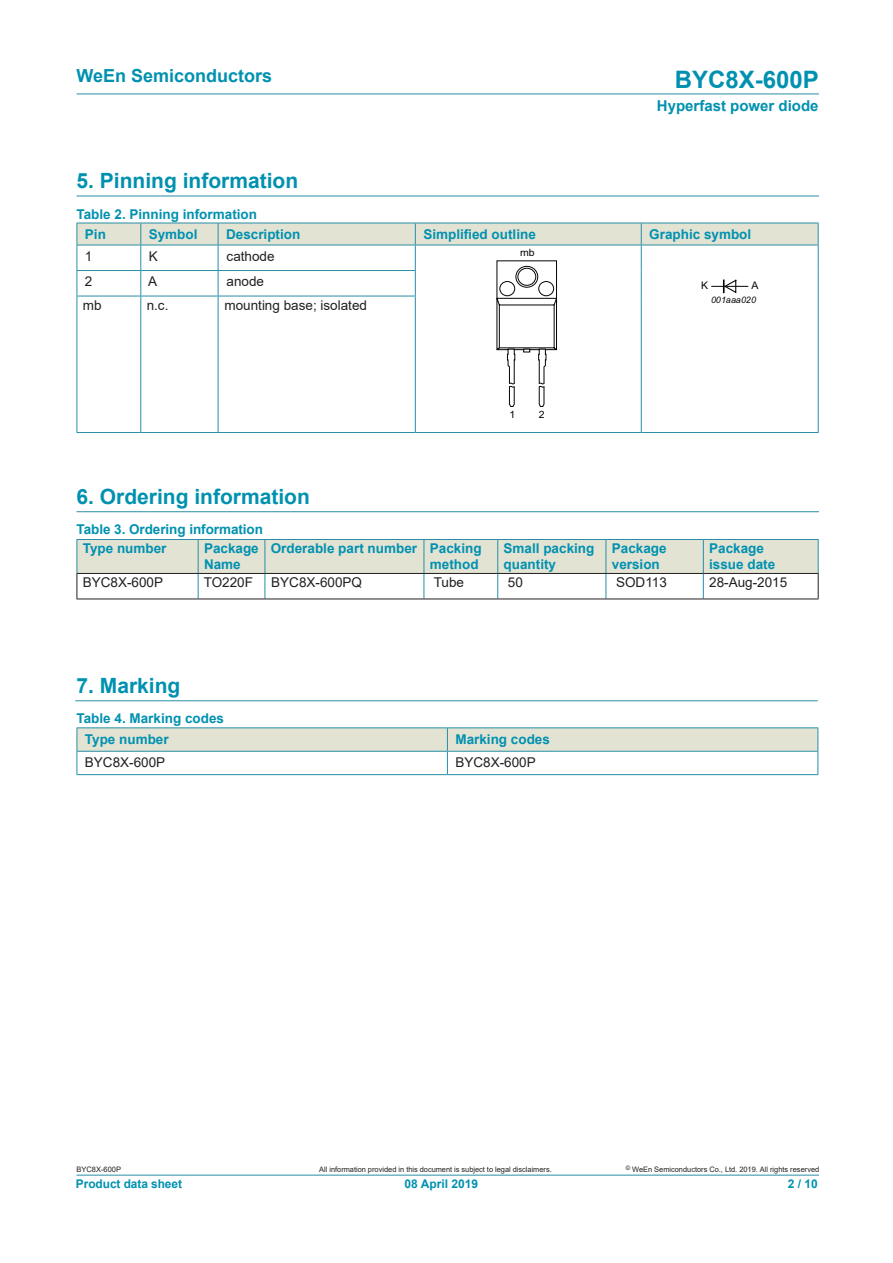
<style>
.page{position:relative;width:893px;height:1263px;background:#fff}
.page>*{position:absolute;margin:0;border:0;box-sizing:border-box;transform-origin:0 0}
.t1{font:700 24px "Arial";color:#0091b0}
.DS1{font:700 21px "Arial";color:#0091b0}
.t2{font:700 18px "Arial";color:#0091b0}
.t3{font:700 15px "Arial";color:#0091b0}
.t4{font:700 13.5px "Arial";color:#0091b0}
.t5{font:13.5px "Arial";color:#231f20}
.t6{font:700 12px "Arial";letter-spacing:-.005em;color:#0091b0}
.t7{font:10.5px "Arial";color:#040503}
.t8{font:10.05px "Arial";color:#040503;scale:1.05 1}
.t9{font:italic 9px "Arial";color:#040503}
.t10{font:7.5px "Arial";letter-spacing:-.005em;color:#231f20}
</style>
<div class="page">
<hr style="left:77px;top:94px;width:742px;height:1px;background:#288ea6">
<hr style="left:77px;top:1175px;width:742px;height:1px;background:#288ea6">
<hr style="left:77px;top:196px;width:742px;height:1px;background:#288ea6">
<hr style="left:77px;top:511px;width:742px;height:1px;background:#288ea6">
<hr style="left:641px;top:296px;width:1px;height:136px;background:#288ea6">
<hr style="left:818px;top:296px;width:1px;height:136px;background:#288ea6">
<hr style="left:77px;top:296px;width:1px;height:136px;background:#288ea6">
<hr style="left:140px;top:296px;width:1px;height:136px;background:#288ea6">
<hr style="left:218px;top:296px;width:1px;height:136px;background:#288ea6">
<hr style="left:415px;top:296px;width:1px;height:136px;background:#288ea6">
<hr style="left:77px;top:432px;width:64px;height:1px;background:#288ea6">
<hr style="left:141px;top:432px;width:77px;height:1px;background:#288ea6">
<hr style="left:218px;top:432px;width:197px;height:1px;background:#288ea6">
<hr style="left:415px;top:432px;width:226px;height:1px;background:#288ea6">
<hr style="left:641px;top:432px;width:178px;height:1px;background:#288ea6">
<svg style="left:77px;top:223px;width:742px;height:184px"></svg>
<hr style="left:75px;top:700px;width:743px;height:1px;background:#288ea6">
<hr style="left:77px;top:727px;width:370px;height:1px;background:#288ea6">
<hr style="left:447px;top:727px;width:371px;height:1px;background:#288ea6">
<svg style="left:77px;top:728px;width:741px;height:46px"></svg>
<hr style="left:77px;top:751px;width:370px;height:1px;background:#288ea6">
<hr style="left:447px;top:751px;width:371px;height:1px;background:#288ea6">
<hr style="left:77px;top:774px;width:370px;height:1px;background:#288ea6">
<hr style="left:447px;top:774px;width:371px;height:1px;background:#288ea6">
<svg style="left:77px;top:539px;width:742px;height:60px"></svg>
<hr style="left:77px;top:599px;width:121px;height:1px;background:#231f20">
<hr style="left:198px;top:599px;width:67px;height:1px;background:#231f20">
<hr style="left:265px;top:599px;width:159px;height:1px;background:#231f20">
<hr style="left:424px;top:599px;width:74px;height:1px;background:#231f20">
<hr style="left:498px;top:599px;width:108px;height:1px;background:#231f20">
<hr style="left:606px;top:599px;width:97px;height:1px;background:#231f20">
<hr style="left:703px;top:599px;width:116px;height:1px;background:#231f20">
<h3 class="t2" style="left:77px;top:63px;width:197px">WeEn Semiconductors</h3>
<h1 class="t1" style="left:675px;top:62px;width:146px">BYC8X-600P</h1>
<p class="t3" style="left:657px;top:95px;width:163px">Hyperfast power diode</p>
<p class="DS1" style="left:77px;top:166px;width:223px">5. Pinning information</p>
<p class="t4" style="left:77px;top:205px;width:182px">Table 2. Pinning information</p>
<p class="t4" style="left:85px;top:225px;width:23px">Pin</p>
<p class="t4" style="left:149px;top:225px;width:50px">Symbol</p>
<p class="t4" style="left:226px;top:225px;width:76px">Description</p>
<p class="t4" style="left:423px;top:225px;width:114px">Simplified outline</p>
<p class="t4" style="left:649px;top:225px;width:104px">Graphic symbol</p>
<p class="t5" style="left:85px;top:247px;width:9px">1</p>
<p class="t5" style="left:149px;top:247px;width:11px">K</p>
<p class="t5" style="left:227px;top:247px;width:50px">cathode</p>
<p class="t8" style="left:520px;top:246px;width:15px">mb</p>
<p class="t5" style="left:85px;top:272px;width:9px">2</p>
<p class="t5" style="left:148px;top:272px;width:11px">A</p>
<p class="t5" style="left:227px;top:272px;width:39px">anode</p>
<p class="t7" style="left:701px;top:278px;width:9px">K</p>
<p class="t5" style="left:83px;top:296px;width:20px">mb</p>
<p class="t5" style="left:147px;top:296px;width:23px">n.c.</p>
<p class="t5" style="left:224px;top:296px;width:144px">mounting base; isolated</p>
<p class="t7" style="left:751px;top:278px;width:9px">A</p>
<p class="t9" style="left:711px;top:294px;width:46px">001aaa020</p>
<p class="t8" style="left:509px;top:408px;width:7px">1</p>
<p class="t8" style="left:539px;top:408px;width:7px">2</p>
<p class="DS1" style="left:77px;top:482px;width:235px">6. Ordering information</p>
<p class="t4" style="left:77px;top:520px;width:188px">Table 3. Ordering information</p>
<p class="t4" style="left:83px;top:539px;width:85px">Type number</p>
<p class="t4" style="left:204px;top:539px;width:56px">Package</p>
<p class="t4" style="left:204px;top:555px;width:38px">Name</p>
<p class="t4" style="left:271px;top:539px;width:148px">Orderable part number</p>
<p class="t4" style="left:430px;top:539px;width:53px">Packing</p>
<p class="t4" style="left:430px;top:555px;width:50px">method</p>
<p class="t4" style="left:504px;top:539px;width:92px">Small packing</p>
<p class="t4" style="left:504px;top:555px;width:54px">quantity</p>
<p class="t4" style="left:612px;top:539px;width:56px">Package</p>
<p class="t4" style="left:612px;top:555px;width:50px">version</p>
<p class="t4" style="left:709px;top:539px;width:56px">Package</p>
<p class="t4" style="left:709px;top:555px;width:68px">issue date</p>
<p class="t5" style="left:83px;top:573px;width:82px">BYC8X-600P</p>
<p class="t5" style="left:204px;top:573px;width:51px">TO220F</p>
<p class="t5" style="left:271px;top:573px;width:92px">BYC8X-600PQ</p>
<p class="t5" style="left:434px;top:573px;width:32px">Tube</p>
<p class="t5" style="left:508px;top:573px;width:17px">50</p>
<p class="t5" style="left:616px;top:573px;width:52px">SOD113</p>
<p class="t5" style="left:709px;top:573px;width:80px">28-Aug-2015</p>
<p class="DS1" style="left:77px;top:671px;width:105px">7. Marking</p>
<p class="t4" style="left:85px;top:729px;width:85px">Type number</p>
<p class="t4" style="left:455px;top:729px;width:96px">Marking codes</p>
<p class="t5" style="left:85px;top:753px;width:82px">BYC8X-600P</p>
<p class="t5" style="left:455px;top:753px;width:82px">BYC8X-600P</p>
<p class="t4" style="left:77px;top:709px;width:149px">Table 4. Marking codes</p>
<p class="t10" style="left:77px;top:1164px;width:46px">BYC8X-600P</p>
<p class="t6" style="left:76px;top:1175px;width:108px">Product data sheet</p>
<p class="t10" style="left:319px;top:1164px;width:234px">All information provided in this document is subject to legal disclaimers.</p>
<p class="t10" style="left:626px;top:1164px;width:195px"><sup>©</sup> WeEn Semiconductors Co., Ltd. 2019. All rights reserved</p>
<p class="t6" style="left:405px;top:1175px;width:75px">08 April 2019</p>
<p class="t6" style="left:788px;top:1175px;width:32px">2 / 10</p>
</div>
